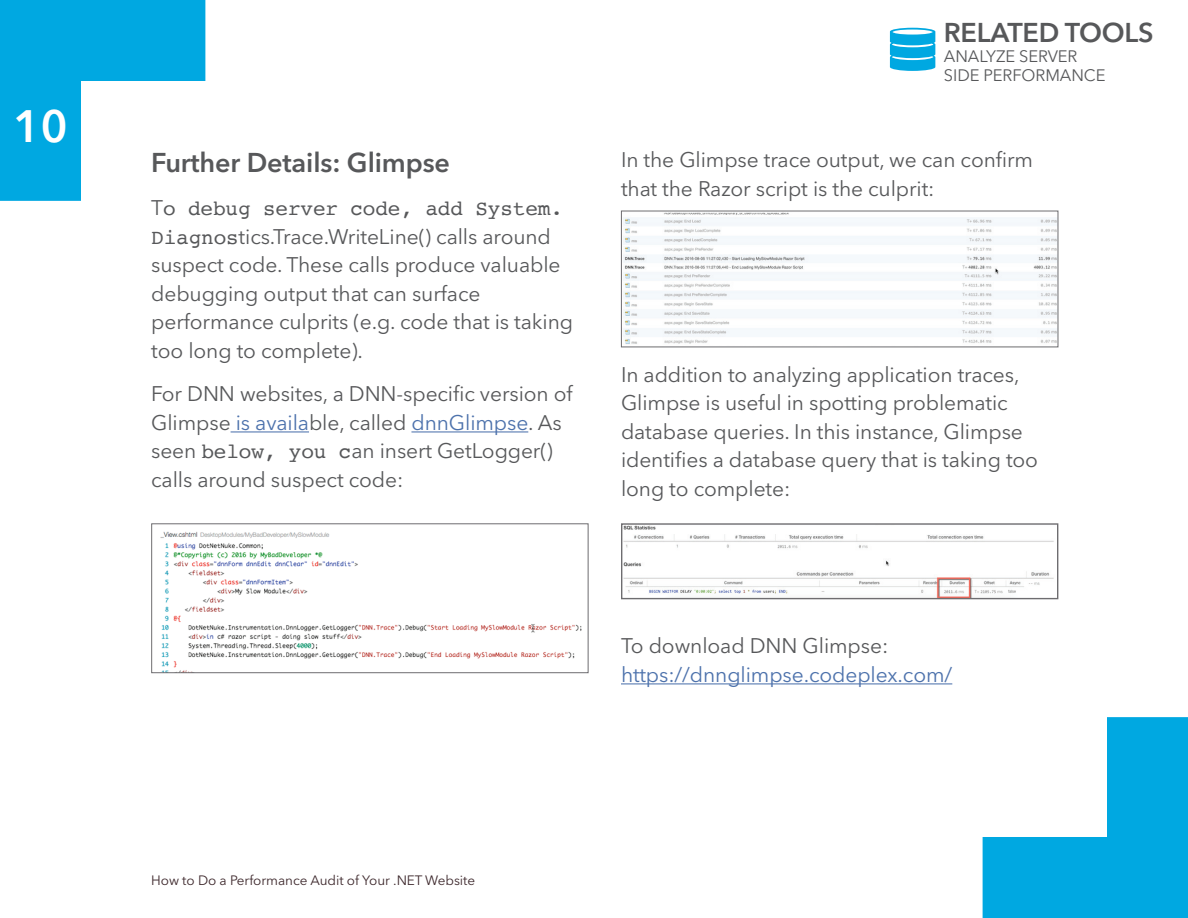
<style>
.page{position:relative;width:1188px;height:918px;background:#fff}
.page>*{position:absolute;margin:0;border:0;box-sizing:border-box;transform-origin:0 0}
.t1{font:600 45px "Avenir Next LT Pro";color:#fff}
.t2{font:600 27px "Avenir Next LT Pro";letter-spacing:-.005em;color:#57585a}
.t3{font:21px/28.5px "Avenir Next LT Pro";letter-spacing:-.005em;color:#57585a}
.t4{font:21px "Avenir Next LT Pro";letter-spacing:-.005em;color:#4d72ac}
.t5{font:21px "Courier";letter-spacing:-.005em;color:#57585a}
.t6{font:16.5px/19.5px "Avenir Next LT Pro";letter-spacing:-.005em;color:#57585a}
.t7{font:13.5px "Avenir Next LT Pro";letter-spacing:-.005em;color:#3e292d}
.s1{font-family:"Avenir Next LT Pro"}
.s2{font-family:"Courier"}
.s3{color:#4d72ac}
</style>
<div class="page">
<svg style="left:0;top:0;width:205px;height:201px"></svg>
<svg style="left:983px;top:717px;width:205px;height:201px"></svg>
<hr style="left:231px;top:431px;width:78px;height:1px;background:#4d72ac">
<hr style="left:411px;top:431px;width:117px;height:1px;background:#4d72ac">
<hr style="left:621px;top:683px;width:331px;height:1px;background:#4d72ac">
<img style="left:623px;top:213px;width:433px;height:131px">
<img style="left:160px;top:531px;width:422px;height:140px">
<div style="left:151px;top:523px;width:438px;height:150px;border:1px solid #6e6d70"></div>
<img style="left:623px;top:525px;width:431px;height:72px">
<div style="left:621px;top:523px;width:437px;height:76px;border:1px solid #6e6d70"></div>
<svg style="left:890px;top:28px;width:45px;height:43px;background:#32b9e6"></svg>
<h1 class="t1" style="left:13px;top:99px;width:56px">10</h1>
<p class="t2" style="left:151px;top:146px;width:300px">Further Details: Glimpse</p>
<p class="t5" style="left:151px;top:192px;width:413px"><span class="s1">T</span>o debug server code, add System.</p>
<p class="t3" style="left:151px;top:222px;width:423px"><span class="s2">Diagnos</span>tics.Trace.WriteLine() calls around suspect code. These calls produce valuable debugging output that can surface performance culprits (e.g. code that is taking too long to complete).</p>
<p class="t3" style="left:151px;top:380px;width:423px">For DNN websites, a DNN-specific version of Glimpse <span class="s3">is availa</span>ble, called <span class="s3">dnnGlimpse</span>. As seen <span class="s2">below, you c</span>an insert GetLogger() calls around suspect code:</p>
<p class="t2" style="left:944px;top:16px;width:211px">RELATED TOOLS</p>
<p class="t6" style="left:944px;top:46px;width:163px">ANALYZE SERVER<br>SIDE PERFORMANCE</p>
<p class="t3" style="left:621px;top:145px;width:414px">In the Glimpse trace output, we can confirm that the Razor script is the culprit:</p>
<p class="t3" style="left:621px;top:360px;width:419px">In addition to analyzing application traces, Glimpse is useful in spotting problematic database queries. In this instance, Glimpse identifies a database query that is taking too long to complete:</p>
<p class="t3" style="left:621px;top:632px;width:269px">To download DNN Glimpse:</p>
<p class="t4" style="left:621px;top:662px;width:333px">https://dnnglimpse.codeplex.com/</p>
<p class="t7" style="left:151px;top:872px;width:326px">How to Do a Performance Audit of Your .NET Website</p>
</div>
